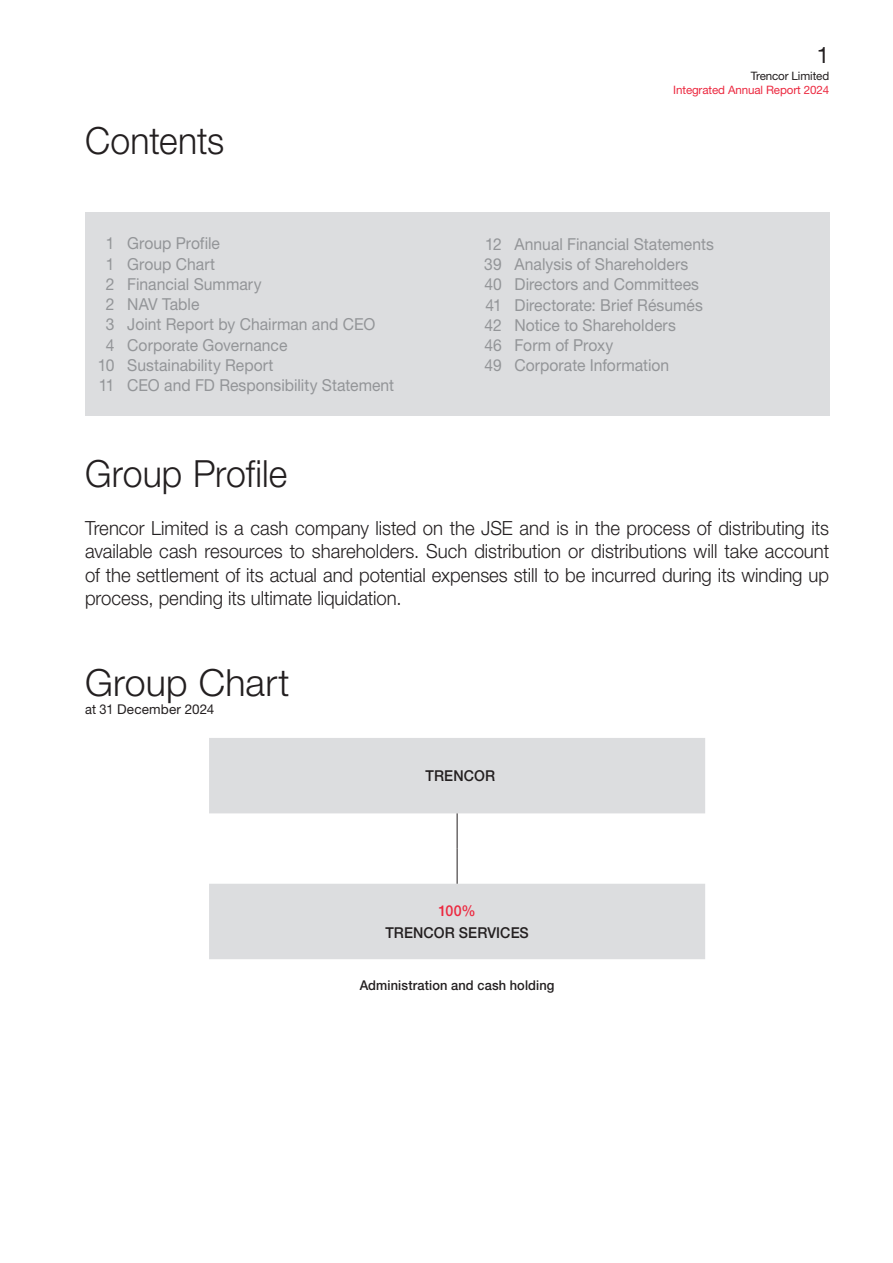
<style>
.page{position:relative;width:893px;height:1263px;background:#fff}
.page>*{position:absolute;margin:0;border:0;box-sizing:border-box;transform-origin:0 0}
.t1{font:300 37.5px "Helvetica Neue LT Std";letter-spacing:.005em;color:#231f20;scale:.95 1}
.t2{font:300 37.5px "Helvetica Neue LT Std";letter-spacing:.005em;color:#231f20}
.t3{font:22.5px "Helvetica Neue LT Std";color:#231f20}
.t4{font:300 19.5px/23.4px "Helvetica Neue LT Std";letter-spacing:-.005em;color:#231f20;text-align:justify;scale:.95 1}
.t5{font:16.5px/20.2px "Helvetica Neue LT Std";color:#939598;scale:.95 1}
.t6{font:500 15px "Helvetica Neue LT Std";letter-spacing:.01em;color:#231f20;scale:.95 1}
.t7{font:500 15px "Helvetica Neue LT Std";color:#ec2940;scale:.95 1}
.t8{font:500 13.5px "Helvetica Neue LT Std";letter-spacing:.01em;color:#231f20;scale:.95 1}
.t9{font:13.5px "Helvetica Neue LT Std";letter-spacing:.01em;color:#231f20;scale:.95 1}
.t10{font:11.55px "Helvetica Neue LT Std";letter-spacing:-.01em;color:#ec2940}
.t11{font:11.55px "Helvetica Neue LT Std";letter-spacing:-.01em;color:#231f20}
</style>
<div class="page">
<div style="left:85px;top:213px;width:744px;height:203px;background:#dcdddf"></div>
<svg style="left:209px;top:738px;width:496px;height:221px;fill:#dcdddf"></svg>
<hr style="left:457px;top:813px;width:1px;height:35px;background:#231f20">
<hr style="left:457px;top:848px;width:1px;height:36px;background:#231f20">
<h2 class="t3" style="left:817px;top:42px;width:14px">1</h2>
<h1 class="t1" style="left:85px;top:118px;width:148px">Contents</h1>
<p class="t5" style="left:106px;top:233px;width:122px">1 Group Profile</p>
<p class="t5" style="left:106px;top:253px;width:117px">1 Group Chart</p>
<p class="t5" style="left:106px;top:274px;width:165px">2 Financial Summary</p>
<p class="t5" style="left:106px;top:294px;width:100px">2 NAV Table</p>
<p class="t5" style="left:106px;top:314px;width:285px">3 Joint Report by Chairman and CEO</p>
<p class="t5" style="left:106px;top:334px;width:193px">4 Corporate Governance</p>
<p class="t5" style="left:98px;top:355px;width:186px">10 Sustainability Report</p>
<p class="t5" style="left:99px;top:375px;width:313px">11 CEO and FD Responsibility Statement</p>
<p class="t11" style="left:751px;top:69px;width:80px">Trencor Limited</p>
<p class="t10" style="left:673px;top:83px;width:157px">Integrated Annual Report 2024</p>
<p class="t5" style="left:484px;top:233px;width:243px">12 Annual Financial Statements<br>39 Analysis of Shareholders<br>40 Directors and Committees<br>41 Directorate: Brief Résumés<br>42 Notice to Shareholders<br>46 Form of Proxy<br>49 Corporate Information</p>
<h1 class="t1" style="left:85px;top:450px;width:214px">Group Profile</h1>
<p class="t4" style="left:85px;top:516px;width:785px">Trencor Limited is a cash company listed on the JSE and is in the process of distributing its available cash resources to shareholders. Such distribution or distributions will take account of the settlement of its actual and potential expenses still to be incurred during its winding up process, pending its ultimate liquidation.</p>
<h1 class="t2" style="left:85px;top:660px;width:206px">Group Chart</h1>
<p class="t9" style="left:85px;top:701px;width:138px">at 31 December 2024</p>
<p class="t6" style="left:425px;top:767px;width:75px">TRENCOR</p>
<p class="t7" style="left:438px;top:901px;width:41px">100%</p>
<p class="t6" style="left:385px;top:924px;width:153px">TRENCOR SERVICES</p>
<p class="t8" style="left:360px;top:977px;width:207px">Administration and cash holding</p>
</div>
